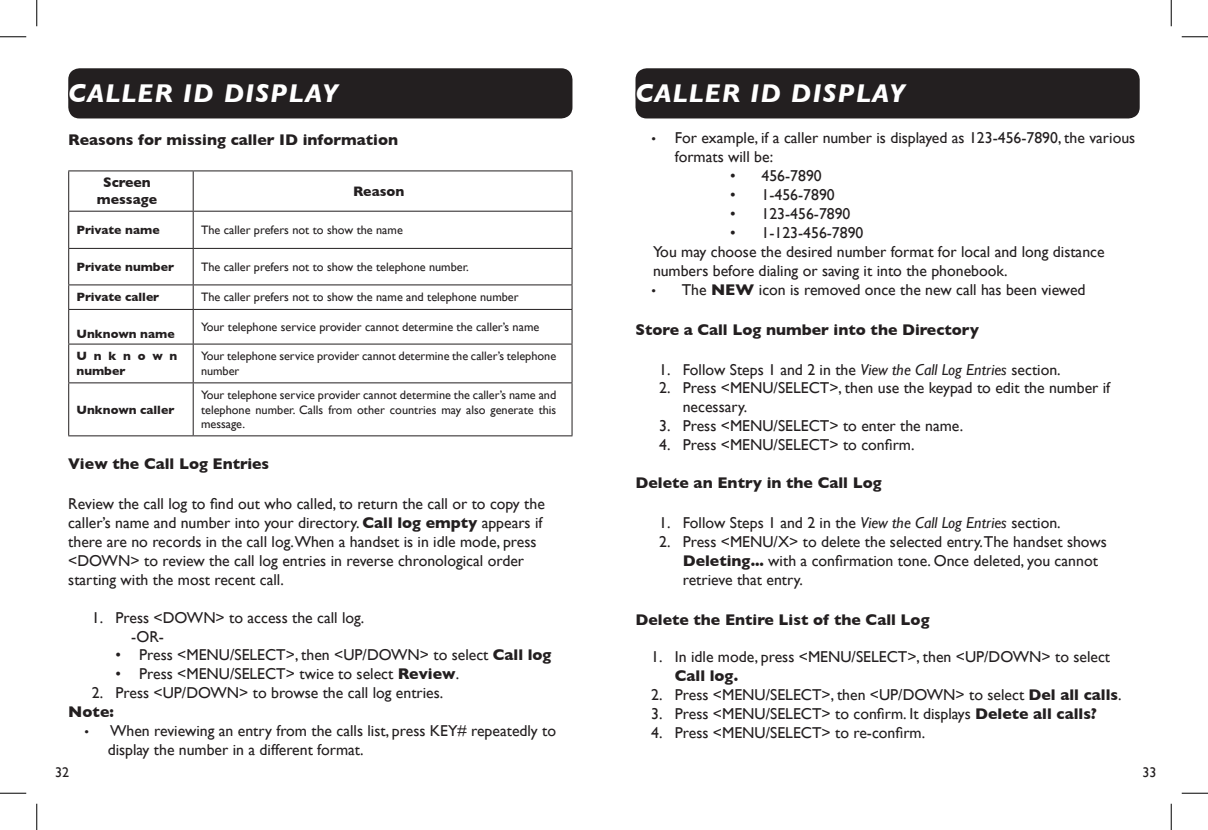
<style>
.page{position:relative;width:1208px;height:830px;background:#fff}
.page>*{position:absolute;margin:0;border:0;box-sizing:border-box;transform-origin:0 0}
.t1{font:italic 700 26.25px "Gill Sans";letter-spacing:.045em;color:#fff}
.t2{font:15.75px/18.9px "Gill Sans";color:#231f20}
.Heading_2{font:700 15.75px "Gill Sans";color:#231f20}
.t3{font:700 14px/16.8px "Gill Sans";color:#231f20;text-align:center}
.t4{font:14px "Gill Sans";color:#231f20}
.t5{font:12.25px/14.7px "Gill Sans";color:#231f20}
.t6{font:700 12.25px "Gill Sans";color:#231f20}
.t7{font:700 12.25px/14.7px "Gill Sans";letter-spacing:.54em;color:#231f20}
.s1{font-weight:700}
.s2{font-style:italic}
</style>
<div class="page">
<hr style="left:193px;top:171px;width:1px;height:40px;background:#231f20">
<hr style="left:68px;top:211px;width:125px;height:1px;background:#231f20">
<hr style="left:193px;top:211px;width:379px;height:1px;background:#231f20">
<hr style="left:193px;top:212px;width:1px;height:36px;background:#231f20">
<hr style="left:68px;top:248px;width:125px;height:1px;background:#231f20">
<hr style="left:193px;top:248px;width:379px;height:1px;background:#231f20">
<hr style="left:193px;top:249px;width:1px;height:35px;background:#231f20">
<hr style="left:68px;top:284px;width:125px;height:1px;background:#231f20">
<hr style="left:193px;top:284px;width:379px;height:1px;background:#231f20">
<svg style="left:193px;top:285px;width:1px;height:24px"></svg>
<hr style="left:68px;top:309px;width:125px;height:1px;background:#231f20">
<hr style="left:193px;top:309px;width:379px;height:1px;background:#231f20">
<hr style="left:193px;top:310px;width:1px;height:33px;background:#231f20">
<hr style="left:68px;top:343px;width:125px;height:1px;background:#231f20">
<hr style="left:193px;top:343px;width:379px;height:1px;background:#231f20">
<hr style="left:193px;top:344px;width:1px;height:38px;background:#231f20">
<hr style="left:68px;top:382px;width:125px;height:1px;background:#231f20">
<hr style="left:193px;top:382px;width:379px;height:1px;background:#231f20">
<hr style="left:193px;top:383px;width:1px;height:52px;background:#231f20">
<hr style="left:68px;top:170px;width:125px;height:1px;background:#231f20">
<hr style="left:68px;top:171px;width:1px;height:40px;background:#231f20">
<hr style="left:193px;top:170px;width:379px;height:1px;background:#231f20">
<hr style="left:571px;top:171px;width:1px;height:40px;background:#231f20">
<hr style="left:68px;top:212px;width:1px;height:36px;background:#231f20">
<hr style="left:571px;top:212px;width:1px;height:36px;background:#231f20">
<hr style="left:68px;top:249px;width:1px;height:35px;background:#231f20">
<hr style="left:571px;top:249px;width:1px;height:35px;background:#231f20">
<svg style="left:68px;top:285px;width:1px;height:24px"></svg>
<svg style="left:571px;top:285px;width:1px;height:24px"></svg>
<hr style="left:68px;top:310px;width:1px;height:33px;background:#231f20">
<hr style="left:571px;top:310px;width:1px;height:33px;background:#231f20">
<hr style="left:68px;top:344px;width:1px;height:38px;background:#231f20">
<hr style="left:571px;top:344px;width:1px;height:38px;background:#231f20">
<hr style="left:68px;top:383px;width:1px;height:52px;background:#231f20">
<hr style="left:571px;top:383px;width:1px;height:52px;background:#231f20">
<hr style="left:68px;top:435px;width:125px;height:1px;background:#231f20">
<hr style="left:193px;top:435px;width:379px;height:1px;background:#231f20">
<div style="left:68px;top:68px;width:504px;height:50px;background:#231f20;border-radius:11px"></div>
<div style="left:635px;top:68px;width:504px;height:50px;background:#231f20;border-radius:11px"></div>
<svg style="left:0;top:36px;width:26px;height:1px"></svg>
<svg style="left:1181px;top:36px;width:27px;height:1px"></svg>
<svg style="left:0;top:792px;width:26px;height:1px"></svg>
<svg style="left:1181px;top:792px;width:27px;height:1px"></svg>
<svg style="left:36px;top:0;width:1px;height:26px"></svg>
<svg style="left:36px;top:803px;width:1px;height:27px"></svg>
<svg style="left:1170px;top:0;width:1px;height:26px"></svg>
<svg style="left:1170px;top:803px;width:1px;height:27px"></svg>
<p class="t1" style="left:68px;top:78px;width:272px">CALLER ID DISPLAY</p>
<p class="t1" style="left:635px;top:78px;width:272px">CALLER ID DISPLAY</p>
<p class="Heading_2" style="left:68px;top:130px;width:331px">Reasons for missing caller ID information</p>
<p class="t3" style="left:97px;top:174px;width:62px">Screen message</p>
<p class="t3" style="left:353px;top:183px;width:53px">Reason</p>
<p class="t6" style="left:77px;top:223px;width:85px">Private name</p>
<p class="t5" style="left:201px;top:222px;width:203px">The caller prefers not to show the name</p>
<p class="t6" style="left:77px;top:259px;width:99px">Private number</p>
<p class="t5" style="left:201px;top:259px;width:269px">The caller prefers not to show the telephone number.</p>
<p class="t6" style="left:77px;top:290px;width:84px">Private caller</p>
<p class="t5" style="left:201px;top:290px;width:319px">The caller prefers not to show the name and telephone number</p>
<p class="t6" style="left:77px;top:327px;width:100px">Unknown name</p>
<p class="t5" style="left:201px;top:319px;width:340px">Your telephone service provider cannot determine the caller’s name</p>
<p class="t7" style="left:77px;top:349px;width:102px">Unknown number</p>
<p class="t5" style="left:201px;top:349px;width:357px">Your telephone service provider cannot determine the caller’s telephone number</p>
<p class="t6" style="left:77px;top:402px;width:99px">Unknown caller</p>
<p class="t5" style="left:201px;top:387px;width:357px;text-align:justify">Your telephone service provider cannot determine the caller’s name and telephone number. Calls from other countries may also generate this message.</p>
<p class="Heading_2" style="left:68px;top:454px;width:202px">View the Call Log Entries</p>
<p class="t2" style="left:68px;top:494px;width:478px">Review the call log to find out who called, to return the call or to copy the caller’s name and number into your directory. <span class="s1">Call log empty</span> appears if there are no records in the call log.When a handset is in idle mode, press &lt;DOWN&gt; to review the call log entries in reverse chronological order starting with the most recent call.</p>
<p class="t2" style="left:92px;top:607px;width:274px">1. Press &lt;DOWN&gt; to access the call log.</p>
<p class="t2" style="left:131px;top:626px;width:34px">-OR-</p>
<p class="t2" style="left:116px;top:645px;width:437px">• Press &lt;MENU/SELECT&gt;, then &lt;UP/DOWN&gt; to select <span class="s1">Call log</span></p>
<p class="t2" style="left:116px;top:664px;width:345px">• Press &lt;MENU/SELECT&gt; twice to select <span class="s1">Review</span>.</p>
<p class="t2" style="left:92px;top:683px;width:353px">2. Press &lt;UP/DOWN&gt; to browse the call log entries.</p>
<p class="Heading_2" style="left:68px;top:702px;width:47px">Note:</p>
<p class="t2" style="left:108px;top:721px;width:450px;text-indent:-24px">• When reviewing an entry from the calls list, press KEY# repeatedly to display the number in a different format.</p>
<p class="t2" style="left:675px;top:128px;width:462px;text-indent:-24px">• For example, if a caller number is displayed as 123-456-7890, the various formats will be:</p>
<p class="t2" style="left:730px;top:166px;width:93px">• 456-7890</p>
<p class="t2" style="left:730px;top:185px;width:106px">• 1-456-7890</p>
<p class="t2" style="left:730px;top:204px;width:122px">• 123-456-7890</p>
<p class="t2" style="left:730px;top:223px;width:135px">• 1-123-456-7890</p>
<p class="t2" style="left:653px;top:242px;width:453px">You may choose the desired number format for local and long distance numbers before dialing or saving it into the phonebook.</p>
<p class="t2" style="left:651px;top:280px;width:436px">• The <span class="s1">NEW</span> icon is removed once the new call has been viewed</p>
<p class="Heading_2" style="left:635px;top:320px;width:345px">Store a Call Log number into the Directory</p>
<p class="t2" style="left:659px;top:359px;width:403px">1. Follow Steps 1 and 2 in the <span class="s2">View the Call Log Entries</span> section.</p>
<p class="t2" style="left:682px;top:378px;width:429px;text-indent:-24px">2. Press &lt;MENU/SELECT&gt;, then use the keypad to edit the number if necessary.</p>
<p class="t2" style="left:659px;top:416px;width:306px">3. Press &lt;MENU/SELECT&gt; to enter the name.</p>
<p class="t2" style="left:659px;top:435px;width:257px">4. Press &lt;MENU/SELECT&gt; to confirm.</p>
<p class="Heading_2" style="left:635px;top:473px;width:248px">Delete an Entry in the Call Log</p>
<p class="t2" style="left:659px;top:513px;width:403px">1. Follow Steps 1 and 2 in the <span class="s2">View the Call Log Entries</span> section.</p>
<p class="t2" style="left:682px;top:532px;width:425px;text-indent:-24px">2. Press &lt;MENU/X&gt; to delete the selected entry.The handset shows<br><span class="s1">Deleting...</span> with a confirmation tone. Once deleted, you cannot retrieve that entry.</p>
<p class="Heading_2" style="left:635px;top:610px;width:295px">Delete the Entire List of the Call Log</p>
<p class="t2" style="left:675px;top:647px;width:437px;text-indent:-24px">1. In idle mode, press &lt;MENU/SELECT&gt;, then &lt;UP/DOWN&gt; to select<br><span class="s1">Call log.</span></p>
<p class="t2" style="left:651px;top:685px;width:472px">2. Press &lt;MENU/SELECT&gt;, then &lt;UP/DOWN&gt; to select <span class="s1">Del all calls</span>.</p>
<p class="t2" style="left:651px;top:704px;width:447px">3. Press &lt;MENU/SELECT&gt; to confirm. It displays <span class="s1">Delete all calls?</span></p>
<p class="t2" style="left:651px;top:723px;width:275px">4. Press &lt;MENU/SELECT&gt; to re-confirm.</p>
<p class="t4" style="left:55px;top:763px;width:16px">32</p>
<p class="t4" style="left:1142px;top:763px;width:16px">33</p>
</div>
